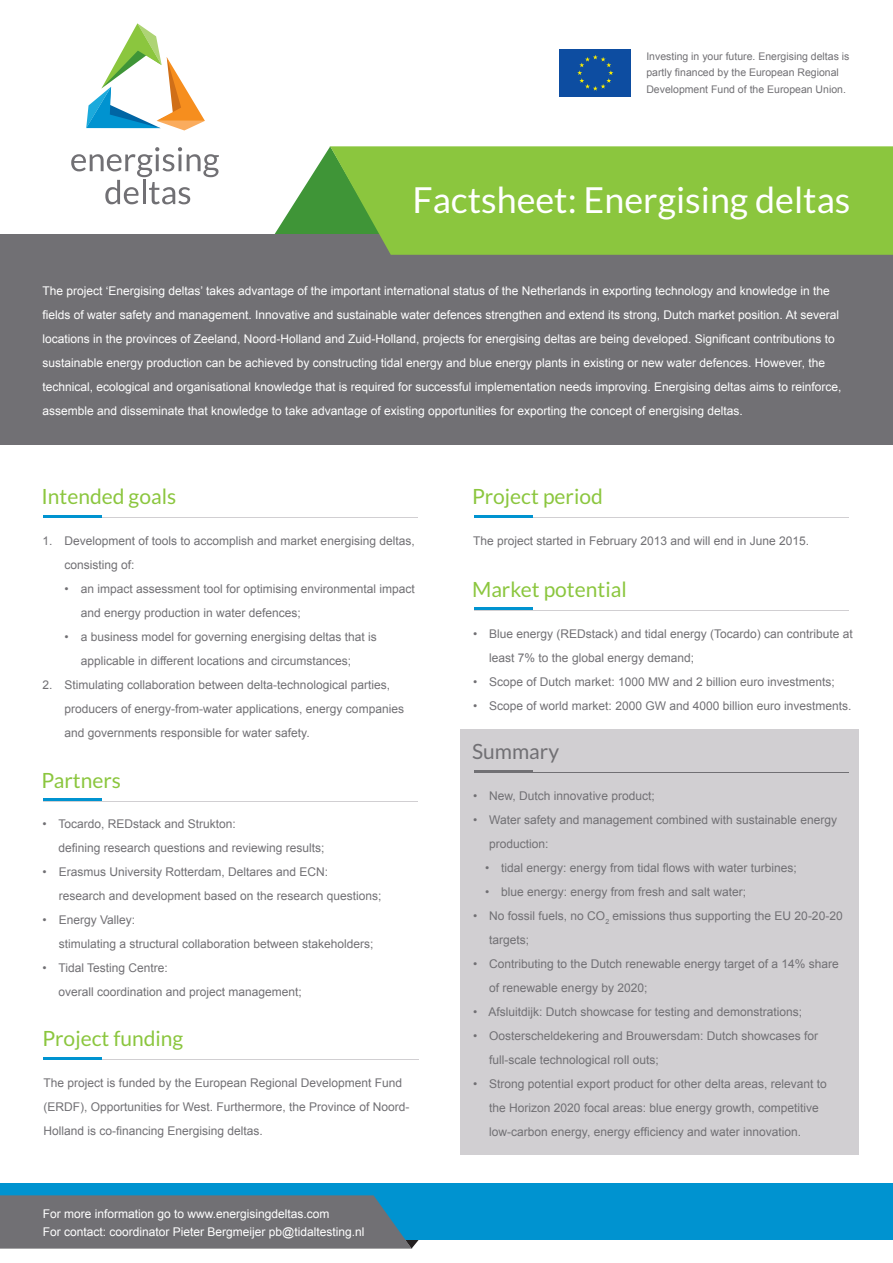
<style>
.page{position:relative;width:893px;height:1263px;background:#fff}
.page>*{position:absolute;margin:0;border:0;box-sizing:border-box;transform-origin:0 0}
.t1{font:700 37.5px "Lato";color:#fff}
.t2{font:35.85px "Lato";color:#fff}
.t3{font:21px "Lato";color:#8bc63e}
.t4{font:21px "Lato";color:#717074}
.t5{font:12px/24px "Arial";color:#717074}
.t6{font:12px/24px "Arial";color:#fff}
.t7{font:10.5px/16.5px "Arial";color:#717074}
</style>
<div class="page">
<div style="left:460px;top:729px;width:399px;height:425px;background:#d1cfd2"></div>
<hr style="left:43px;top:518px;width:375px;height:1px;background:#d1cfd2">
<hr style="left:44px;top:1059px;width:375px;height:1px;background:#d1cfd2">
<hr style="left:474px;top:518px;width:375px;height:1px;background:#d1cfd2">
<hr style="left:474px;top:610px;width:375px;height:1px;background:#d1cfd2">
<hr style="left:474px;top:773px;width:375px;height:1px;background:#717074">
<hr style="left:43px;top:801px;width:375px;height:1px;background:#d1cfd2">
<svg style="left:71px;top:147px;width:148px;height:57px"></svg>
<svg style="left:86px;top:23px;width:119px;height:107px"></svg>
<svg style="left:274px;top:146px;width:56px;height:88px"></svg>
<div style="left:0;top:234px;width:893px;height:210px;background:#717074"></div>
<div style="left:0;top:1182px;width:893px;height:57px;background:#0093d0"></div>
<svg style="left:330px;top:146px;width:563px;height:109px;background:#88c23f"></svg>
<hr style="left:43px;top:515px;width:59px;height:3px;background:#0093d0">
<hr style="left:43px;top:1057px;width:58px;height:3px;background:#0093d0">
<hr style="left:474px;top:515px;width:58px;height:3px;background:#0093d0">
<hr style="left:474px;top:607px;width:58px;height:3px;background:#0093d0">
<hr style="left:474px;top:770px;width:58px;height:3px;background:#717074">
<hr style="left:43px;top:798px;width:59px;height:3px;background:#0093d0">
<svg style="left:0;top:1195px;width:455px;height:53px;background:#647681"></svg>
<div style="left:560px;top:49px;width:71px;height:48px;background:#0d4da1"></div>
<svg style="left:577px;top:55px;width:36px;height:36px"></svg>
<p class="t7" style="left:646px;top:48px;width:205px">Investing in your future. Energising deltas is partly financed by the European Regional<br>Development Fund of the European Union.</p>
<p class="t1" style="left:349px;top:159px;width:468px">Factsheet: Energising deltas</p>
<p class="t2" style="left:412px;top:180px;width:439px">Factsheet: Energising deltas</p>
<p class="t6" style="left:43px;top:279px;width:800px">The project ‘Energising deltas’ takes advantage of the important international status of the Netherlands in exporting technology and knowledge in the fields of water safety and management. Innovative and sustainable water defences strengthen and extend its strong, Dutch market position. At several locations in the provinces of Zeeland, Noord-Holland and Zuid-Holland, projects for energising deltas are being developed. Significant contributions to sustainable energy production can be achieved by constructing tidal energy and blue energy plants in existing or new water defences. However, the technical, ecological and organisational knowledge that is required for successful implementation needs improving. Energising deltas aims to reinforce, assemble and disseminate that knowledge to take advantage of existing opportunities for exporting the concept of energising deltas.</p>
<p class="t3" style="left:41px;top:485px;width:136px">Intended goals</p>
<p class="t5" style="left:65px;top:529px;width:352px;text-indent:-22px">1. Development of tools to accomplish and market energising deltas, consisting of:</p>
<p class="t5" style="left:81px;top:577px;width:336px;text-indent:-16px">• an impact assessment tool for optimising environmental impact and energy production in water defences;</p>
<p class="t5" style="left:81px;top:625px;width:298px;text-indent:-16px">• a business model for governing energising deltas that is applicable in different locations and circumstances;</p>
<p class="t5" style="left:65px;top:673px;width:341px;text-indent:-22px">2. Stimulating collaboration between delta-technological parties, producers of energy-from-water applications, energy companies and governments responsible for water safety.</p>
<p class="t3" style="left:41px;top:768px;width:81px">Partners</p>
<p class="t5" style="left:59px;top:812px;width:268px;text-indent:-16px">• Tocardo, REDstack and Strukton:<br>defining research questions and reviewing results;</p>
<p class="t5" style="left:59px;top:860px;width:324px;text-indent:-16px">• Erasmus University Rotterdam, Deltares and ECN:<br>research and development based on the research questions;</p>
<p class="t5" style="left:59px;top:908px;width:316px;text-indent:-16px">• Energy Valley:<br>stimulating a structural collaboration between stakeholders;</p>
<p class="t5" style="left:59px;top:956px;width:245px;text-indent:-16px">• Tidal Testing Centre:<br>overall coordination and project management;</p>
<p class="t3" style="left:42px;top:1027px;width:142px">Project funding</p>
<p class="t5" style="left:43px;top:1071px;width:367px">The project is funded by the European Regional Development Fund (ERDF), Opportunities for West. Furthermore, the Province of Noord-<br>Holland is co-financing Energising deltas.</p>
<p class="t6" style="left:43px;top:1202px;width:288px">For more information go to www.energisingdeltas.com</p>
<p class="t6" style="left:43px;top:1220px;width:323px">For contact: coordinator Pieter Bergmeijer pb@tidaltesting.nl</p>
<p class="t3" style="left:472px;top:485px;width:132px">Project period</p>
<p class="t5" style="left:473px;top:529px;width:338px">The project started in February 2013 and will end in June 2015.</p>
<p class="t3" style="left:472px;top:577px;width:156px">Market potential</p>
<p class="t5" style="left:489px;top:621px;width:365px;text-indent:-16px">• Blue energy (REDstack) and tidal energy (Tocardo) can contribute at least 7% to the global energy demand;</p>
<p class="t5" style="left:473px;top:669px;width:363px">• Scope of Dutch market: 1000 MW and 2 billion euro investments;</p>
<p class="t5" style="left:473px;top:693px;width:380px">• Scope of world market: 2000 GW and 4000 billion euro investments.</p>
<p class="t4" style="left:472px;top:740px;width:89px">Summary</p>
<p class="t5" style="left:473px;top:784px;width:183px">• New, Dutch innovative product;</p>
<p class="t5" style="left:489px;top:808px;width:349px;text-indent:-16px">• Water safety and management combined with sustainable energy production:</p>
<p class="t5" style="left:485px;top:856px;width:313px">• tidal energy: energy from tidal flows with water turbines;</p>
<p class="t5" style="left:485px;top:880px;width:262px">• blue energy: energy from fresh and salt water;</p>
<p class="t5" style="left:489px;top:904px;width:355px;text-indent:-16px">• No fossil fuels, no CO<sub>2</sub> emissions thus supporting the EU 20-20-20 targets;</p>
<p class="t5" style="left:489px;top:952px;width:351px;text-indent:-16px">• Contributing to the Dutch renewable energy target of a 14% share of renewable energy by 2020;</p>
<p class="t5" style="left:473px;top:1000px;width:331px">• Afsluitdijk: Dutch showcase for testing and demonstrations;</p>
<p class="t5" style="left:489px;top:1024px;width:330px;text-indent:-16px">• Oosterscheldekering and Brouwersdam: Dutch showcases for full-scale technological roll outs;</p>
<p class="t5" style="left:489px;top:1072px;width:339px;text-indent:-16px">• Strong potential export product for other delta areas, relevant to the Horizon 2020 focal areas: blue energy growth, competitive low-carbon energy, energy efficiency and water innovation.</p>
</div>
